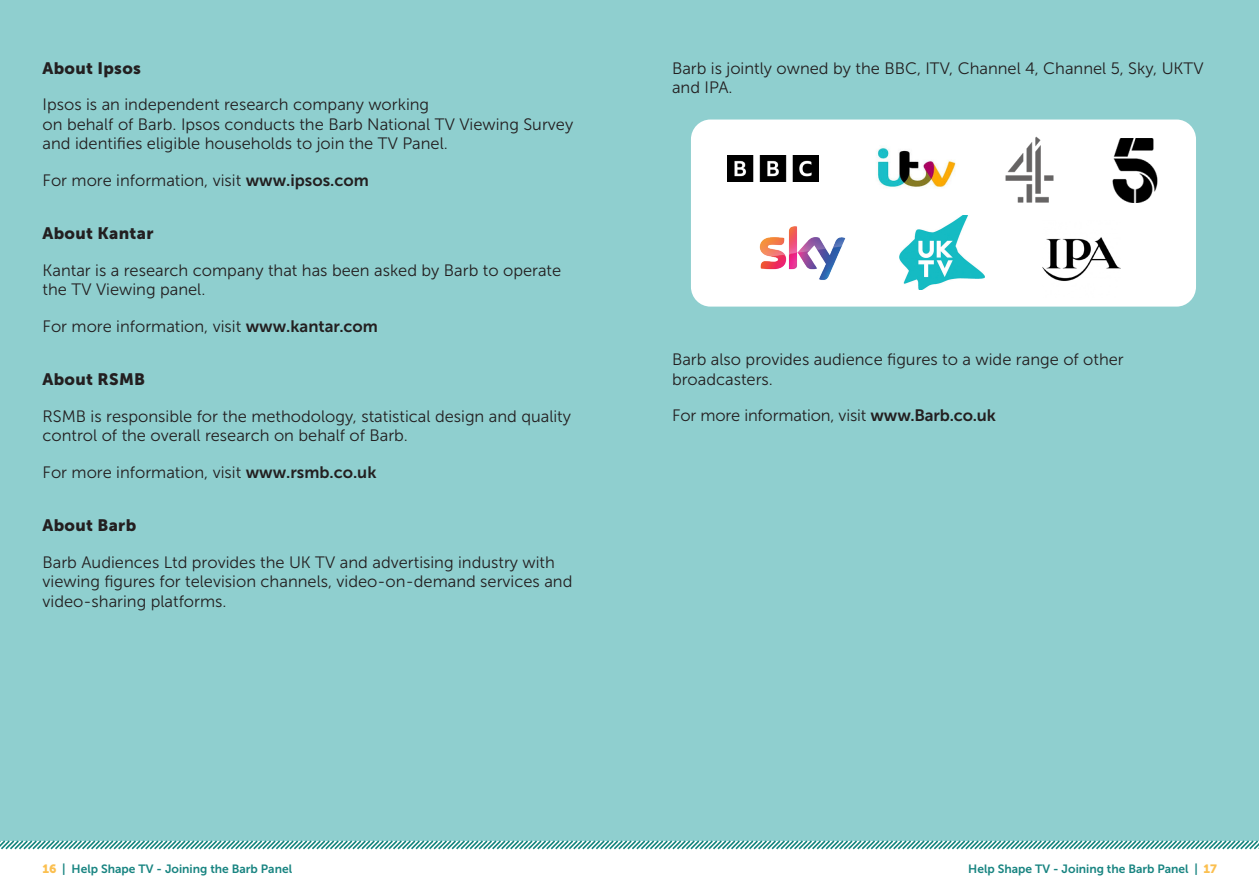
<style>
.page{position:relative;width:1259px;height:893px;background:#fff}
.page>*{position:absolute;margin:0;border:0;box-sizing:border-box;transform-origin:0 0}
.Body_Text_01__White{font:16.5px/19.5px "Museo Sans 300";color:#231f20}
.Body_Text_01__Black{font:16.5px/19.5px "Museo Sans 300";color:#231f20}
.Body_Text_01__White-2{font:16.5px "Museo Sans 900";letter-spacing:.02em;color:#231f20}
.t1{font:12px "Museo Sans 700";color:#188481}
.s1{font-family:"Museo Sans 700"}
.s2{font-family:"Museo Sans 900";color:#fbbf4f}
</style>
<div class="page">
<div style="left:0;top:0;width:651px;height:840px;background:#8fcfcf"></div>
<div style="left:629px;top:0;width:630px;height:840px;background:#8fcfcf"></div>
<div style="left:691px;top:120px;width:505px;height:187px;background:#fff;border-radius:20px"></div>
<img style="left:728px;top:156px;width:91px;height:26px">
<img style="left:1005px;top:136px;width:48px;height:67px">
<img style="left:877px;top:147px;width:79px;height:41px">
<img style="left:1112px;top:138px;width:46px;height:64px">
<img style="left:759px;top:226px;width:87px;height:54px">
<img style="left:1043px;top:237px;width:77px;height:44px">
<img style="left:899px;top:215px;width:85px;height:74px">
<svg style="left:0;top:840px;width:1259px;height:10px"></svg>
<p class="Body_Text_01__White-2" style="left:43px;top:59px;width:100px">About Ipsos</p>
<p class="Body_Text_01__White" style="left:43px;top:95px;width:532px">Ipsos is an independent research company working<br>on behalf of Barb. Ipsos conducts the Barb National TV Viewing Survey and identifies eligible households to join the TV Panel.</p>
<p class="Body_Text_01__White" style="left:43px;top:171px;width:328px">For more information, visit <span class="s1">www.ipsos.com</span></p>
<p class="Body_Text_01__White-2" style="left:43px;top:224px;width:112px">About Kantar</p>
<p class="Body_Text_01__White" style="left:43px;top:261px;width:520px">Kantar is a research company that has been asked by Barb to operate the TV Viewing panel.</p>
<p class="Body_Text_01__White" style="left:43px;top:317px;width:337px">For more information, visit <span class="s1">www.kantar.com</span></p>
<p class="Body_Text_01__White-2" style="left:43px;top:370px;width:104px">About RSMB</p>
<p class="Body_Text_01__White" style="left:43px;top:407px;width:530px">RSMB is responsible for the methodology, statistical design and quality control of the overall research on behalf of Barb.</p>
<p class="Body_Text_01__White" style="left:43px;top:463px;width:335px">For more information, visit <span class="s1">www.rsmb.co.uk</span></p>
<p class="Body_Text_01__White-2" style="left:43px;top:516px;width:95px">About Barb</p>
<p class="Body_Text_01__White" style="left:43px;top:553px;width:531px">Barb Audiences Ltd provides the UK TV and advertising industry with viewing figures for television channels, video-on-demand services and video-sharing platforms.</p>
<p class="Body_Text_01__White" style="left:672px;top:58px;width:533px">Barb is jointly owned by the BBC, ITV, Channel 4, Channel 5, Sky, UKTV and IPA.</p>
<p class="Body_Text_01__Black" style="left:672px;top:350px;width:453px">Barb also provides audience figures to a wide range of other broadcasters.</p>
<p class="Body_Text_01__Black" style="left:672px;top:406px;width:325px">For more information, visit <span class="s1">www.Barb.co.uk</span></p>
<p class="t1" style="left:43px;top:862px;width:251px"><span class="s2">16</span> | Help Shape TV - Joining the Barb Panel</p>
<p class="t1" style="left:968px;top:862px;width:250px">Help Shape TV - Joining the Barb Panel | <span class="s2">17</span></p>
</div>
